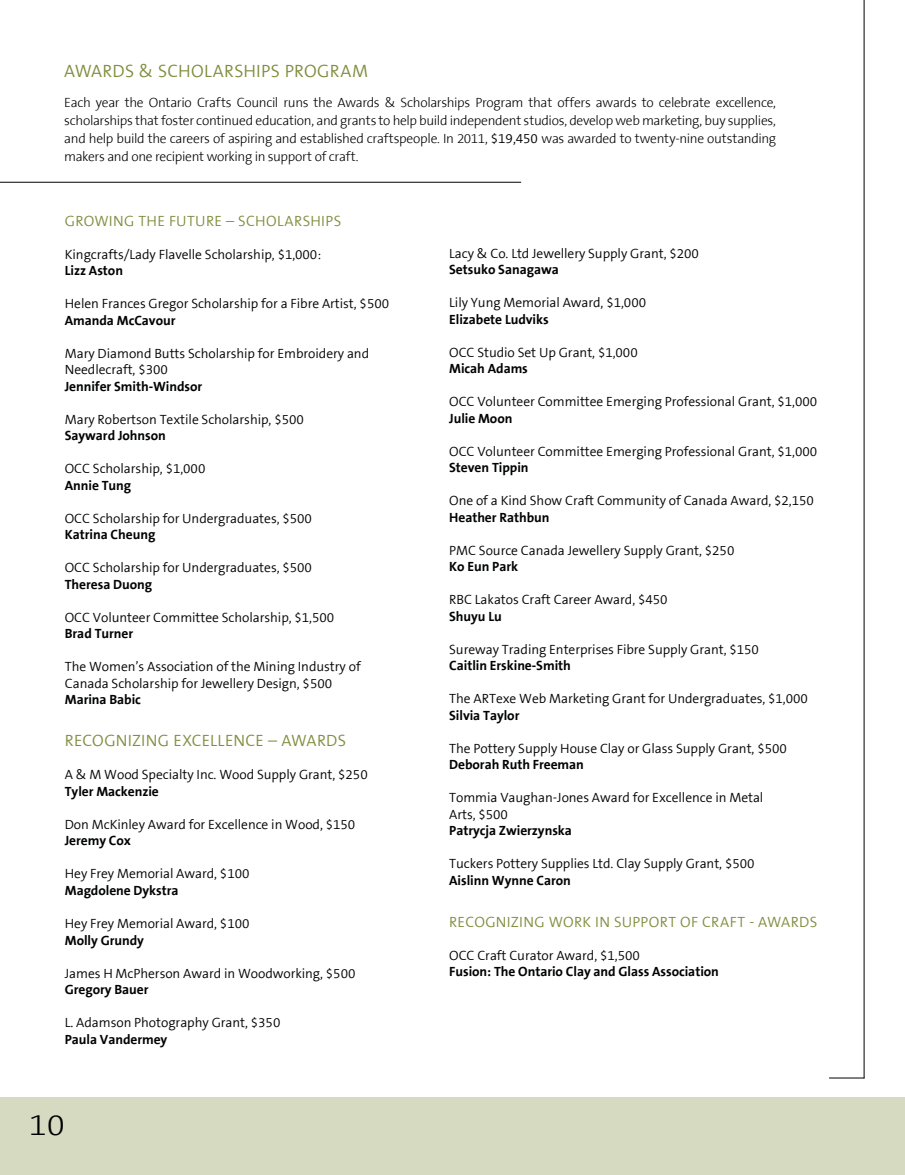
<style>
.page{position:relative;width:905px;height:1175px;background:#fff}
.page>*{position:absolute;margin:0;border:0;box-sizing:border-box;transform-origin:0 0}
.t1{font:300 30px "The Sans B3";color:#000;scale:1.1 1}
.t2{font:300 18px "The Sans B4";letter-spacing:.01em;color:#818e3f}
.t3{font:300 16.5px "The Sans B4";letter-spacing:.01em;color:#818e3f}
.t4{font:300 15px "The Sans B4";letter-spacing:.02em;color:#818e3f}
.t5{font:300 13.5px/16.5px "The Sans B4";letter-spacing:-.005em;color:#020403}
.t6{font:700 13.5px "The Sans B7";letter-spacing:-.005em;color:#020403}
.t7{font:300 13.5px/18px "The Sans B3";letter-spacing:-.025em;color:#000;text-align:justify}
.s1{font-family:"The Sans B4";color:#020403}
</style>
<div class="page">
<div style="left:0;top:1096px;width:904px;height:78px;background:#d6dac1"></div>
<hr style="left:0;top:182px;width:521px;height:1px;background:#000101">
<hr style="left:863px;top:0;width:1px;height:1078px;background:#000101">
<hr style="left:829px;top:1077px;width:35px;height:1px;background:#000101">
<h2 class="t2" style="left:64px;top:62px;width:24px">Awards</h2>
<h2 class="t2" style="left:139px;top:62px;width:64px">&amp; Scholars</h2>
<h2 class="t2" style="left:243px;top:62px;width:64px">hips Program</h2>
<p class="t7" style="left:64px;top:94px;width:713px">Each year the Ontario Crafts Council runs the Awards &amp; Scholarships Program that offers awards to celebrate excellence, scholarships that foster continued education, and grants to help build independent studios, develop web marketing, buy supplies, and help build the careers of aspiring and established craftspeople. I n 2011, <span class="s1">$19,450</span> was awarded to twenty-nine outstanding makers and one recipient working in support of craft.</p>
<p class="t4" style="left:65px;top:213px;width:278px">GROWING TH E FUTURE – SCHOLARSH IPS</p>
<p class="t5" style="left:65px;top:246px;width:258px">Kingcrafts/Lady Flavelle Scholarship, $1,000:</p>
<p class="t6" style="left:65px;top:263px;width:60px">Lizz Aston</p>
<p class="t5" style="left:65px;top:296px;width:326px">Helen Frances Gregor Scholarship for a Fibre Artist, $500</p>
<p class="t6" style="left:65px;top:313px;width:112px">Amanda McCavour</p>
<p class="t5" style="left:65px;top:345px;width:306px">Mary Diamond Butts Scholarship for Embroidery and<br>Needlecraft, $300</p>
<p class="t6" style="left:65px;top:379px;width:139px">Jennifer Smith-Windsor</p>
<p class="t5" style="left:65px;top:411px;width:240px">Mary Robertson Textile Scholarship, $500</p>
<p class="t6" style="left:65px;top:428px;width:102px">Sayward Johnson</p>
<p class="t5" style="left:65px;top:461px;width:142px">OCC Scholarship, $1,000</p>
<p class="t6" style="left:65px;top:478px;width:68px">Annie Tung</p>
<p class="t5" style="left:65px;top:510px;width:249px">OCC Scholarship for Undergraduates, $500</p>
<p class="t6" style="left:65px;top:527px;width:92px">Katrina Cheung</p>
<p class="t5" style="left:65px;top:560px;width:249px">OCC Scholarship for Undergraduates, $500</p>
<p class="t6" style="left:65px;top:577px;width:89px">Theresa Duong</p>
<p class="t5" style="left:65px;top:609px;width:271px">OCC Volunteer Committee Scholarship, $1,500</p>
<p class="t6" style="left:65px;top:626px;width:70px">Brad Turner</p>
<p class="t5" style="left:65px;top:659px;width:297px">The Women’s Association of the Mining Industry of<br>Canada Scholarship for Jewellery Design, $500</p>
<p class="t6" style="left:65px;top:692px;width:78px">Marina Babic</p>
<p class="t3" style="left:65px;top:732px;width:283px">RECOGNIZING EXCELLENCE – AWARDS</p>
<p class="t5" style="left:65px;top:767px;width:304px">A &amp; M Wood Specialty Inc. Wood Supply Grant, $250</p>
<p class="t6" style="left:65px;top:784px;width:96px">Tyler Mackenzie</p>
<p class="t5" style="left:65px;top:816px;width:292px">Don McKinley Award for Excellence in Wood, $150</p>
<p class="t6" style="left:65px;top:833px;width:68px">Jeremy Cox</p>
<p class="t5" style="left:65px;top:866px;width:186px">Hey Frey Memorial Award, $100</p>
<p class="t6" style="left:65px;top:883px;width:115px">Magdolene Dykstra</p>
<p class="t5" style="left:65px;top:915px;width:186px">Hey Frey Memorial Award, $100</p>
<p class="t6" style="left:65px;top:932px;width:81px">Molly Grundy</p>
<p class="t5" style="left:65px;top:965px;width:292px">James H McPherson Award in Woodworking, $500</p>
<p class="t6" style="left:65px;top:982px;width:85px">Gregory Bauer</p>
<p class="t5" style="left:65px;top:1014px;width:217px">L. Adamson Photography Grant, $350</p>
<p class="t6" style="left:65px;top:1031px;width:104px">Paula Vandermey</p>
<h1 class="t1" style="left:29px;top:1109px;width:34px">10</h1>
<p class="t5" style="left:449px;top:245px;width:251px">Lacy &amp; Co. Ltd Jewellery Supply Grant, $200</p>
<p class="t6" style="left:449px;top:262px;width:111px">Setsuko Sanagawa</p>
<p class="t5" style="left:449px;top:295px;width:198px">Lily Yung Memorial Award, $1,000</p>
<p class="t6" style="left:449px;top:312px;width:101px">Elizabete Ludviks</p>
<p class="t5" style="left:449px;top:344px;width:190px">OCC Studio Set Up Grant, $1,000</p>
<p class="t6" style="left:449px;top:361px;width:80px">Micah Adams</p>
<p class="t5" style="left:449px;top:394px;width:369px">OCC Volunteer Committee Emerging Professional Grant, $1,000</p>
<p class="t6" style="left:449px;top:411px;width:65px">Julie Moon</p>
<p class="t5" style="left:449px;top:443px;width:369px">OCC Volunteer Committee Emerging Professional Grant, $1,000</p>
<p class="t6" style="left:449px;top:460px;width:81px">Steven Tippin</p>
<p class="t5" style="left:449px;top:493px;width:366px">One of a Kind Show Craft Community of Canada Award, $2,150</p>
<p class="t6" style="left:449px;top:510px;width:102px">Heather Rathbun</p>
<p class="t5" style="left:449px;top:542px;width:287px">PMC Source Canada Jewellery Supply Grant, $250</p>
<p class="t6" style="left:449px;top:559px;width:70px">Ko Eun Park</p>
<p class="t5" style="left:449px;top:592px;width:220px">RBC Lakatos Craft Career Award, $450</p>
<p class="t6" style="left:449px;top:609px;width:54px">Shuyu Lu</p>
<p class="t5" style="left:449px;top:641px;width:311px">Sureway Trading Enterprises Fibre Supply Grant, $150</p>
<p class="t6" style="left:449px;top:658px;width:123px">Caitlin Erskine-Smith</p>
<p class="t5" style="left:449px;top:691px;width:360px">The ARTexe Web Marketing Grant for Undergraduates, $1,000</p>
<p class="t6" style="left:449px;top:708px;width:72px">Silvia Taylor</p>
<p class="t5" style="left:449px;top:740px;width:339px">The Pottery Supply House Clay or Glass Supply Grant, $500</p>
<p class="t6" style="left:449px;top:757px;width:136px">Deborah Ruth Freeman</p>
<p class="t5" style="left:449px;top:790px;width:316px">Tommia Vaughan-Jones Award for Excellence in Metal<br>Arts, $500</p>
<p class="t6" style="left:449px;top:823px;width:124px">Patrycja Zwierzynska</p>
<p class="t5" style="left:449px;top:856px;width:307px">Tuckers Pottery Supplies Ltd. Clay Supply Grant, $500</p>
<p class="t6" style="left:449px;top:873px;width:123px">Aislinn Wynne Caron</p>
<p class="t4" style="left:449px;top:914px;width:369px">RECOGNIZING WORK IN SUPPORT OF CRAFT - AWARDS</p>
<p class="t5" style="left:449px;top:947px;width:192px">OCC Craft Curator Award, $1,500</p>
<p class="t6" style="left:449px;top:964px;width:271px">Fusion: The Ontario Clay and Glass Association</p>
</div>
